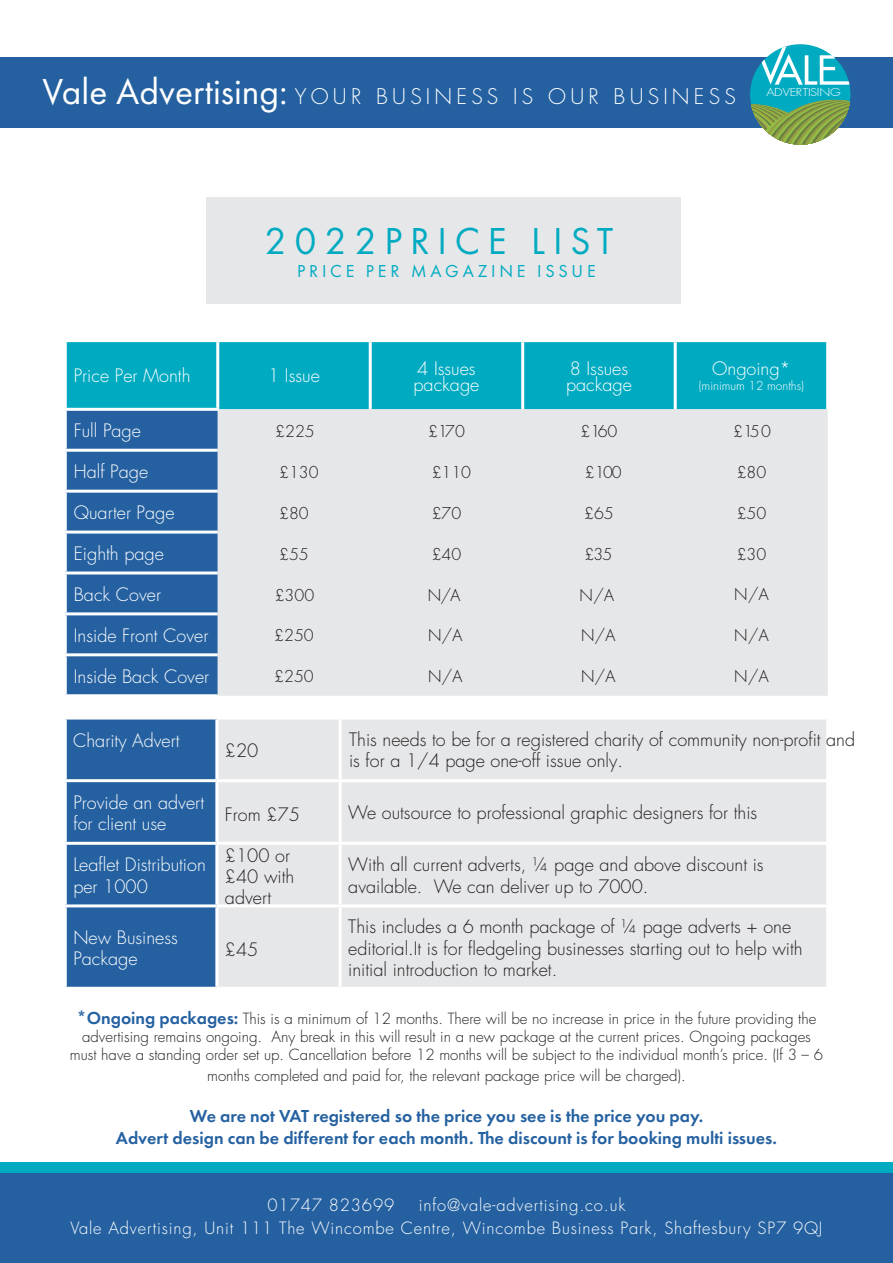
<style>
.page{position:relative;width:893px;height:1263px;background:#fff}
.page>*{position:absolute;margin:0;border:0;box-sizing:border-box;transform-origin:0 0}
.t1{font:39px "Futura PT";letter-spacing:.2em;color:#00abc1}
.t2{font:37.5px "Futura PT";color:#fff}
.t3{font:300 21px "Futura Std";letter-spacing:.2em;color:#fff}
.t4{font:300 18px/21.6px "Futura Std";color:#231f20}
.t5{font:300 18px/21.6px "Futura Std";color:#fff}
.t6{font:600 18px/21.6px "Futura PT";color:#2561a1;text-align:center}
.t7{font:300 18px "Futura PT";color:#231f20}
.t8{font:18px "Futura PT";letter-spacing:.21em;color:#00abc1}
.t9{font:300 16.5px/22.5px "Futura Std";letter-spacing:.05em;color:#fff}
.t10{font:300 15px/18px "Futura Std";color:#231f20;text-align:center}
.t11{font:300 12px "Futura Std";color:#fff}
.t12{font:300 10.65px "Futura";letter-spacing:-.02em;color:#fff;scale:1.22 1}
.s1{font-family:"Futura PT";font-weight:600;font-size:18px;color:#2561a1}
</style>
<div class="page">
<div style="left:0;top:1167px;width:893px;height:96px;background:#2561a1"></div>
<div style="left:0;top:1162px;width:893px;height:10px;background:#00abc1"></div>
<div style="left:1px;top:58px;width:892px;height:70px;background:#2561a1"></div>
<div style="left:750px;top:44px;width:100px;height:101px;background:#00abc1;border-radius:50%"></div>
<svg style="left:751px;top:100px;width:99px;height:45px"></svg>
<svg style="left:758px;top:44px;width:92px;height:41px"></svg>
<div style="left:67px;top:719px;width:148px;height:268px;background:#2561a1"></div>
<div style="left:218px;top:719px;width:608px;height:268px;background:#e6e7e9"></div>
<hr style="left:339px;top:719px;width:3px;height:60px;background:#fff">
<hr style="left:64px;top:779px;width:153px;height:3px;background:#fff">
<hr style="left:217px;top:779px;width:123px;height:3px;background:#fff">
<hr style="left:340px;top:779px;width:489px;height:3px;background:#fff">
<hr style="left:339px;top:782px;width:3px;height:60px;background:#fff">
<hr style="left:64px;top:842px;width:153px;height:3px;background:#fff">
<hr style="left:217px;top:842px;width:123px;height:3px;background:#fff">
<hr style="left:340px;top:842px;width:489px;height:3px;background:#fff">
<hr style="left:339px;top:845px;width:3px;height:59px;background:#fff">
<hr style="left:64px;top:904px;width:153px;height:3px;background:#fff">
<hr style="left:217px;top:904px;width:123px;height:3px;background:#fff">
<hr style="left:340px;top:904px;width:489px;height:3px;background:#fff">
<hr style="left:339px;top:907px;width:3px;height:80px;background:#fff">
<div style="left:206px;top:198px;width:474px;height:106px;background:#e6e7e9"></div>
<div style="left:67px;top:342px;width:759px;height:67px;background:#00abc1"></div>
<div style="left:67px;top:411px;width:151px;height:283px;background:#2561a1"></div>
<div style="left:218px;top:409px;width:610px;height:287px;background:#e6e7e9"></div>
<hr style="left:216px;top:342px;width:3px;height:66px;background:#fff">
<hr style="left:369px;top:342px;width:3px;height:67px;background:#fff">
<hr style="left:521px;top:342px;width:3px;height:67px;background:#fff">
<hr style="left:674px;top:342px;width:3px;height:67px;background:#fff">
<hr style="left:64px;top:408px;width:155px;height:3px;background:#fff">
<hr style="left:64px;top:449px;width:154px;height:3px;background:#fff">
<hr style="left:64px;top:490px;width:154px;height:3px;background:#fff">
<hr style="left:64px;top:531px;width:154px;height:3px;background:#fff">
<hr style="left:64px;top:571px;width:154px;height:3px;background:#fff">
<hr style="left:64px;top:612px;width:154px;height:3px;background:#fff">
<hr style="left:64px;top:653px;width:154px;height:3px;background:#fff">
<h2 class="t2" style="left:43px;top:69px;width:247px">Vale Advertising:</h2>
<p class="t12" style="left:766px;top:86px;width:62px">ADVERTISING</p>
<p class="t3" style="left:295px;top:84px;width:442px">YOUR BUSINESS IS OUR BUSINESS</p>
<h1 class="t1" style="left:265px;top:218px;width:350px">2022PRICE LIST</h1>
<p class="t8" style="left:297px;top:260px;width:300px">PRICE PER MAGAZINE ISSUE</p>
<p class="t5" style="left:74px;top:366px;width:118px">Price Per Month</p>
<p class="t5" style="left:268px;top:366px;width:53px">1 Issue</p>
<p class="t5" style="left:413px;top:360px;width:67px;line-height:17px">4 Issues package</p>
<p class="t5" style="left:566px;top:360px;width:67px;line-height:17px">8 Issues package</p>
<p class="t5" style="left:712px;top:358px;width:80px">Ongoing*</p>
<p class="t11" style="left:699px;top:378px;width:107px">(minimum 12 months)</p>
<p class="t5" style="left:74px;top:420px;width:69px">Full Page</p>
<p class="t7" style="left:275px;top:421px;width:41px">£225</p>
<p class="t7" style="left:428px;top:421px;width:38px">£170</p>
<p class="t7" style="left:580px;top:421px;width:38px">£160</p>
<p class="t7" style="left:733px;top:421px;width:39px">£150</p>
<p class="t5" style="left:74px;top:461px;width:76px">Half Page</p>
<p class="t7" style="left:279px;top:462px;width:41px">£130</p>
<p class="t7" style="left:432px;top:462px;width:41px">£110</p>
<p class="t7" style="left:585px;top:462px;width:38px">£100</p>
<p class="t7" style="left:737px;top:462px;width:31px">£80</p>
<p class="t5" style="left:74px;top:502px;width:102px">Quarter Page</p>
<p class="t7" style="left:279px;top:502px;width:31px">£80</p>
<p class="t7" style="left:432px;top:502px;width:31px">£70</p>
<p class="t7" style="left:584px;top:503px;width:31px">£65</p>
<p class="t7" style="left:737px;top:503px;width:31px">£50</p>
<p class="t5" style="left:74px;top:543px;width:92px">Eighth page</p>
<p class="t7" style="left:279px;top:543px;width:31px">£55</p>
<p class="t7" style="left:432px;top:543px;width:31px">£40</p>
<p class="t7" style="left:585px;top:543px;width:29px">£35</p>
<p class="t7" style="left:737px;top:543px;width:31px">£30</p>
<p class="t5" style="left:74px;top:584px;width:89px">Back Cover</p>
<p class="t7" style="left:275px;top:584px;width:41px">£300</p>
<p class="t7" style="left:428px;top:584px;width:35px">N/A</p>
<p class="t7" style="left:579px;top:584px;width:37px">N/A</p>
<p class="t7" style="left:734px;top:584px;width:37px">N/A</p>
<p class="t5" style="left:74px;top:625px;width:136px">Inside Front Cover</p>
<p class="t7" style="left:274px;top:625px;width:41px">£250</p>
<p class="t7" style="left:428px;top:625px;width:37px">N/A</p>
<p class="t7" style="left:581px;top:625px;width:37px">N/A</p>
<p class="t7" style="left:734px;top:625px;width:37px">N/A</p>
<p class="t5" style="left:74px;top:666px;width:137px">Inside Back Cover</p>
<p class="t7" style="left:274px;top:666px;width:41px">£250</p>
<p class="t7" style="left:428px;top:666px;width:37px">N/A</p>
<p class="t7" style="left:581px;top:666px;width:37px">N/A</p>
<p class="t7" style="left:734px;top:666px;width:37px">N/A</p>
<p class="t5" style="left:73px;top:730px;width:108px">Charity Advert</p>
<p class="t4" style="left:225px;top:740px;width:35px">£20</p>
<p class="t4" style="left:349px;top:729px;width:508px">This needs to be for a registered charity of community non-profit and is for a 1/4 page one-off issue only.</p>
<p class="t5" style="left:73px;top:792px;width:132px">Provide an advert for client use</p>
<p class="t4" style="left:225px;top:804px;width:76px">From £75</p>
<p class="t4" style="left:348px;top:802px;width:410px">We outsource to professional graphic designers for this</p>
<p class="t5" style="left:73px;top:854px;width:134px">Leaflet Distribution per 1000</p>
<p class="t4" style="left:225px;top:845px;width:71px;line-height:21px">£100 or £40 with advert</p>
<p class="t4" style="left:348px;top:854px;width:417px">With all current adverts, ¼ page and above discount is available. We can deliver up to 7000.</p>
<p class="t5" style="left:73px;top:927px;width:106px">New Business<br>Package</p>
<p class="t4" style="left:225px;top:939px;width:35px">£45</p>
<p class="t4" style="left:348px;top:916px;width:456px">This includes a 6 month package of ¼ page adverts + one editorial.It is for fledgeling businesses starting out to help with initial introduction to market.</p>
<p class="t10" style="left:70px;top:1010px;width:755px"><span class="s1">*Ongoing packages:</span> This is a minimum of 12 months. There will be no increase in price in the future providing the advertising remains ongoing. Any break in this will result in a new package at the current prices. Ongoing packages must have a standing order set up. Cancellation before 12 months will be subject to the individual month’s price. (If 3 – 6</p>
<p class="t10" style="left:207px;top:1067px;width:480px">months completed and paid for, the relevant package price will be charged).</p>
<p class="t6" style="left:116px;top:1105px;width:663px">We are not VAT registered so the price you see is the price you pay.<br>Advert design can be different for each month. The discount is for booking multi issues.</p>
<p class="t9" style="left:70px;top:1194px;width:754px;text-indent:348px">info@vale-advertising.co.uk<br>Vale Advertising, Unit 111 The Wincombe Centre, Wincombe Business Park, Shaftesbury SP7 9QJ</p>
<p class="t9" style="left:268px;top:1194px;width:128px">01747 823699</p>
</div>
